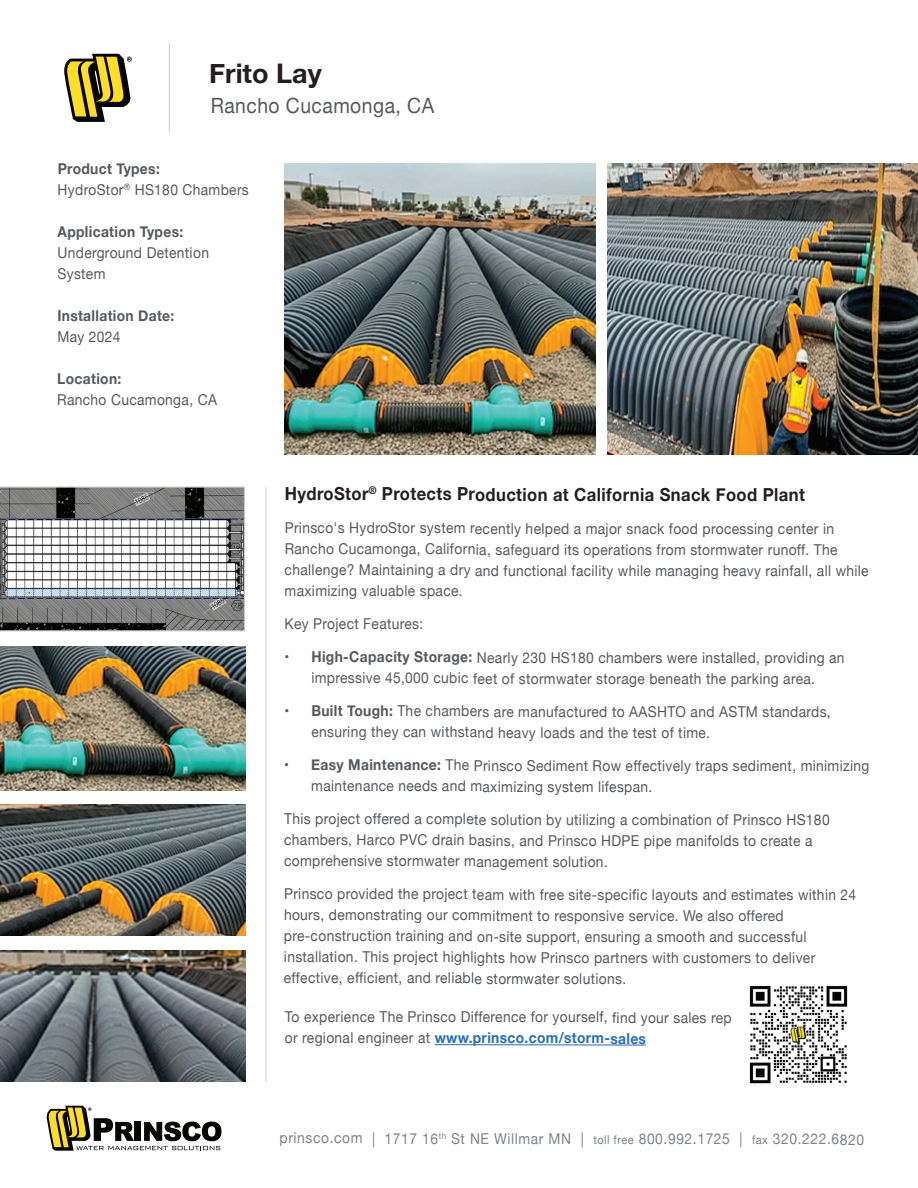
<style>
.page{position:relative;width:918px;height:1188px;background:#fff}
.page>*{position:absolute;margin:0;border:0;box-sizing:border-box;transform-origin:0 0}
.t1{font:700 27px "Helvetica Neue";color:#231f20}
.t2{font:21px "Helvetica Neue";letter-spacing:.025em;color:#57585a;scale:.92 1}
.t3{font:700 18px "Helvetica Neue";letter-spacing:.02em;color:#231f20;scale:.92 1}
.t4{font:15px/20.9px "Helvetica Neue";letter-spacing:.02em;color:#57585a;scale:.92 1}
.t5{font:15px "Helvetica Neue";letter-spacing:.04em;color:#808285;scale:.92 1}
.t6{font:700 15px "Helvetica Neue";letter-spacing:.02em;color:#57585a;scale:.92 1}
.s1{font-weight:700}
.s2{font-weight:700;color:#286db6}
.s3{font-size:12px}
</style>
<div class="page">
<svg style="left:0;top:487px;width:245px;height:144px"></svg>
<img style="left:284px;top:163px;width:311px;height:291px">
<img style="left:607px;top:163px;width:311px;height:291px">
<svg style="left:46px;top:1106px;width:176px;height:45px"></svg>
<hr style="left:169px;top:43px;width:1px;height:89px;background:#d1d2d4">
<svg style="left:64px;top:54px;width:68px;height:68px"></svg>
<img style="left:0;top:951px;width:246px;height:130px">
<img style="left:0;top:805px;width:246px;height:130px">
<img style="left:0;top:646px;width:246px;height:144px">
<hr style="left:265px;top:487px;width:2px;height:594px;background:#d1d2d4">
<div style="left:434px;top:1044px;width:212px;height:1px;border:1px solid #286db6"></div>
<img style="left:749px;top:985px;width:99px;height:99px">
<h1 class="t1" style="left:209px;top:52px;width:114px">Frito Lay</h1>
<h2 class="t2" style="left:211px;top:90px;width:244px">Rancho Cucamonga, CA</h2>
<p class="t4" style="left:58px;top:159px;width:209px"><span class="s1">Product Types:<br></span>HydroStor<sup>®</sup> HS180 Chambers</p>
<p class="t6" style="left:58px;top:220px;width:138px">Application Types:</p>
<p class="t4" style="left:58px;top:243px;width:166px">Underground Detention<br>System</p>
<p class="t6" style="left:57px;top:304px;width:129px">Installation Date:</p>
<p class="t4" style="left:57px;top:327px;width:70px">May 2024</p>
<p class="t6" style="left:57px;top:367px;width:71px">Location:</p>
<p class="t4" style="left:57px;top:390px;width:175px">Rancho Cucamonga, CA</p>
<p class="t3" style="left:285px;top:480px;width:567px">HydroStor<sup>®</sup> Protects Production at California Snack Food Plant</p>
<p class="t4" style="left:285px;top:519px;width:636px">Prinsco's HydroStor system recently helped a major snack food processing center in Rancho Cucamonga, California, safeguard its operations from stormwater runoff. The challenge? Maintaining a dry and functional facility while managing heavy rainfall, all while maximizing valuable space.</p>
<p class="t4" style="left:285px;top:614px;width:152px">Key Project Features:</p>
<p class="t4" style="left:284px;top:648px;width:610px;text-align:center"><span class="s1">• High-Capacity Storage:</span> Nearly 230 HS180 chambers were installed, providing an impressive 45,000 cubic feet of stormwater storage beneath the parking area.</p>
<p class="t4" style="left:311px;top:702px;width:566px;text-indent:-27px"><span class="s1">• Built Tough:</span> The chambers are manufactured to AASHTO and ASTM standards, ensuring they can withstand heavy loads and the test of time.</p>
<p class="t4" style="left:311px;top:756px;width:608px;text-indent:-27px"><span class="s1">• Easy Maintenance:</span> The Prinsco Sediment Row effectively traps sediment, minimizing maintenance needs and maximizing system lifespan.</p>
<p class="t4" style="left:284px;top:810px;width:595px">This project offered a complete solution by utilizing a combination of Prinsco HS180 chambers, Harco PVC drain basins, and Prinsco HDPE pipe manifolds to create a comprehensive stormwater management solution.</p>
<p class="t4" style="left:284px;top:885px;width:624px">Prinsco provided the project team with free site-specific layouts and estimates within 24 hours, demonstrating our commitment to responsive service. We also offered pre-construction training and on-site support, ensuring a smooth and successful installation. This project highlights how Prinsco partners with customers to deliver effective, efficient, and reliable stormwater solutions.</p>
<p class="t4" style="left:285px;top:1007px;width:487px">To experience The Prinsco Difference for yourself, find your sales rep or regional engineer at <span class="s2">www.prinsco.com/storm-sales</span></p>
<p class="t5" style="left:280px;top:1128px;width:637px">prinsco.com | 1717 16<sup>th</sup> St NE Willmar MN | <span class="s3">toll free</span> 800.992.1725 | <span class="s3">fax</span> 320.222.6820</p>
</div>
